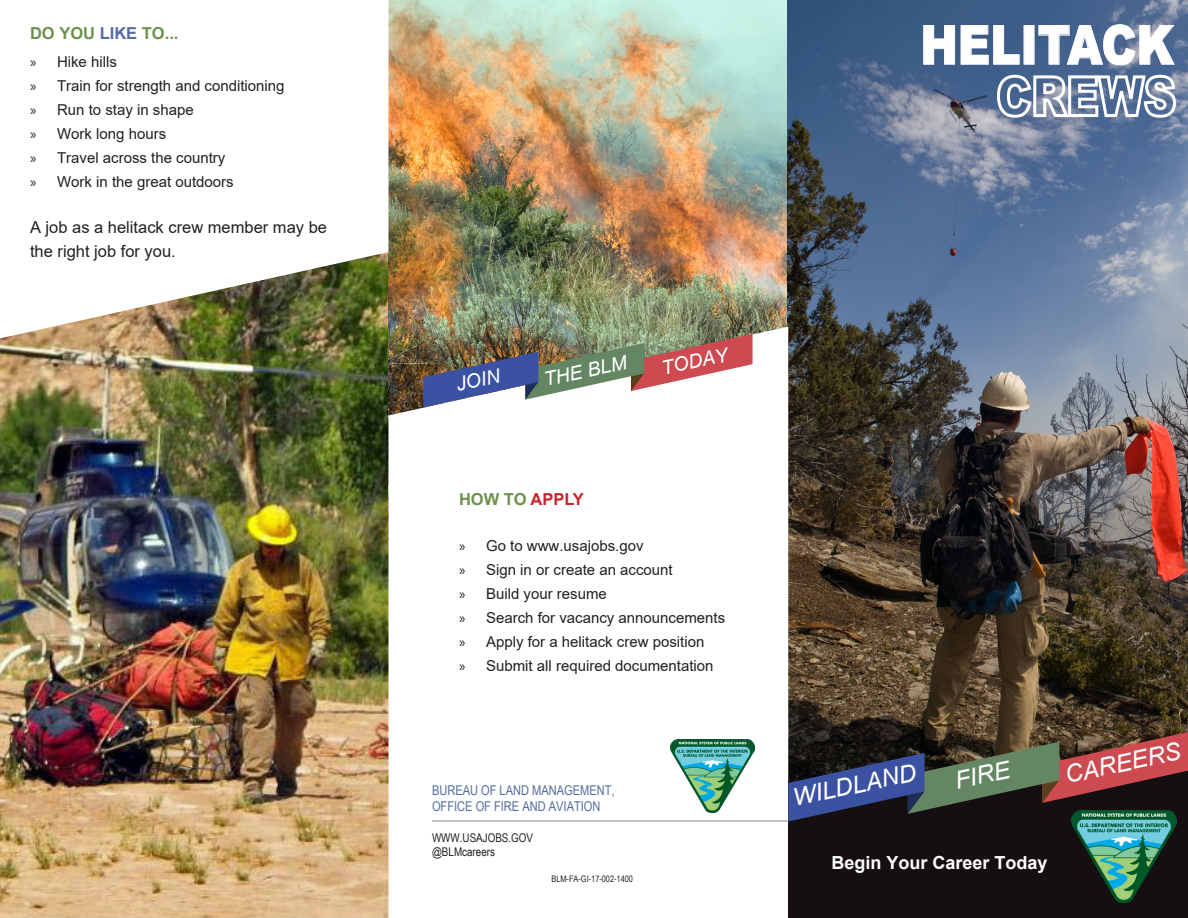
<style>
.page{position:relative;width:1188px;height:918px;background:#fff}
.page>*{position:absolute;margin:0;border:0;box-sizing:border-box;transform-origin:0 0}
.t1{font:900 54px "Arial";color:#fff;scale:.83 1}
.t2{font:italic 24.3px "Arial";color:#fff}
.t3{font:italic 19.5px "Arial";color:#fff}
.t4{font:700 18px "Arial";color:#fff}
.t5{font:16.5px/24px "Arial";color:#231f20}
.t6{font:700 16.5px "Arial";color:#6c924d}
.t7{font:15px "Arial";color:#231f20}
.t8{font:13.5px/16.2px "Arial Narrow";color:#576ba1}
.t9{font:12px "Arial Narrow";color:#231f20}
.t10{font:9px "Arial Narrow";color:#231f20}
.s1{color:#576ba1}
.s2{font-family:"Myriad Pro"}
.s3{color:#c8242b}
</style>
<div class="page">
<img style="left:0;top:338px;width:389px;height:580px">
<img style="left:787px;top:0;width:401px;height:732px">
<img style="left:388px;top:0;width:399px;height:547px">
<img style="left:2px;top:252px;width:386px;height:86px">
<svg style="left:389px;top:327px;width:399px;height:494px"></svg>
<div style="left:788px;top:782px;width:400px;height:136px;background:#160f11"></div>
<img style="left:423px;top:334px;width:330px;height:73px">
<svg style="left:788px;top:732px;width:400px;height:90px"></svg>
<hr style="left:432px;top:821px;width:356px;height:1px;background:#7d8b84">
<img style="left:1072px;top:811px;width:105px;height:92px">
<img style="left:671px;top:740px;width:83px;height:73px">
<svg style="left:923px;top:25px;width:97px;height:40px;background:#577297"></svg>
<svg style="left:1038px;top:24px;width:137px;height:42px;background:#697fa1"></svg>
<svg style="left:996px;top:73px;width:182px;height:47px"></svg>
<p class="t6" style="left:30px;top:22px;width:150px">DO YOU <span class="s1">LIKE</span> TO...</p>
<p class="t7" style="left:30px;top:51px;width:88px"><span class="s2">»</span> Hike hills</p>
<p class="t7" style="left:30px;top:75px;width:256px"><span class="s2">»</span> Train for strength and conditioning</p>
<p class="t7" style="left:30px;top:99px;width:165px"><span class="s2">»</span> Run to stay in shape</p>
<p class="t7" style="left:30px;top:123px;width:138px"><span class="s2">»</span> Work long hours</p>
<p class="t7" style="left:30px;top:147px;width:197px"><span class="s2">»</span> Travel across the country</p>
<p class="t7" style="left:30px;top:171px;width:205px"><span class="s2">»</span> Work in the great outdoors</p>
<p class="t5" style="left:30px;top:215px;width:299px">A job as a helitack crew member may be the right job for you.</p>
<p class="t1" style="left:920px;top:6px;width:307px">HELITACK</p>
<p class="t3" style="left:454px;top:372px;width:46px;rotate:-12deg">JOIN</p>
<p class="t3" style="left:541px;top:367px;width:86px;rotate:-12deg">THE BLM</p>
<p class="t3" style="left:659px;top:356px;width:69px;rotate:-12deg">TODAY</p>
<p class="t6" style="left:459px;top:488px;width:126px">HOW TO <span class="s3">APPLY</span></p>
<p class="t7" style="left:459px;top:535px;width:186px"><span class="s2">»</span> Go to www.usajobs.gov</p>
<p class="t7" style="left:459px;top:559px;width:215px"><span class="s2">»</span> Sign in or create an account</p>
<p class="t7" style="left:459px;top:583px;width:149px"><span class="s2">»</span> Build your resume</p>
<p class="t7" style="left:459px;top:607px;width:268px"><span class="s2">»</span> Search for vacancy announcements</p>
<p class="t7" style="left:459px;top:631px;width:247px"><span class="s2">»</span> Apply for a helitack crew position</p>
<p class="t7" style="left:459px;top:655px;width:256px"><span class="s2">»</span> Submit all required documentation</p>
<p class="t8" style="left:432px;top:781px;width:184px">BUREAU OF LAND MANAGEMENT,<br>OFFICE OF FIRE AND AVIATION</p>
<p class="t9" style="left:432px;top:829px;width:103px">WWW.USAJOBS.GOV</p>
<p class="t9" style="left:432px;top:843px;width:65px">@BLMcareers</p>
<p class="t10" style="left:551px;top:872px;width:83px">BLM-FA-GI-17-002-1400</p>
<p class="t2" style="left:790px;top:782px;width:127px;rotate:-12deg">WILDLAND</p>
<p class="t2" style="left:952px;top:765px;width:57px;rotate:-12deg">FIRE</p>
<p class="t2" style="left:1062px;top:760px;width:119px;rotate:-12deg">CAREERS</p>
<p class="t4" style="left:831px;top:850px;width:218px">Begin Your Career Today</p>
</div>
